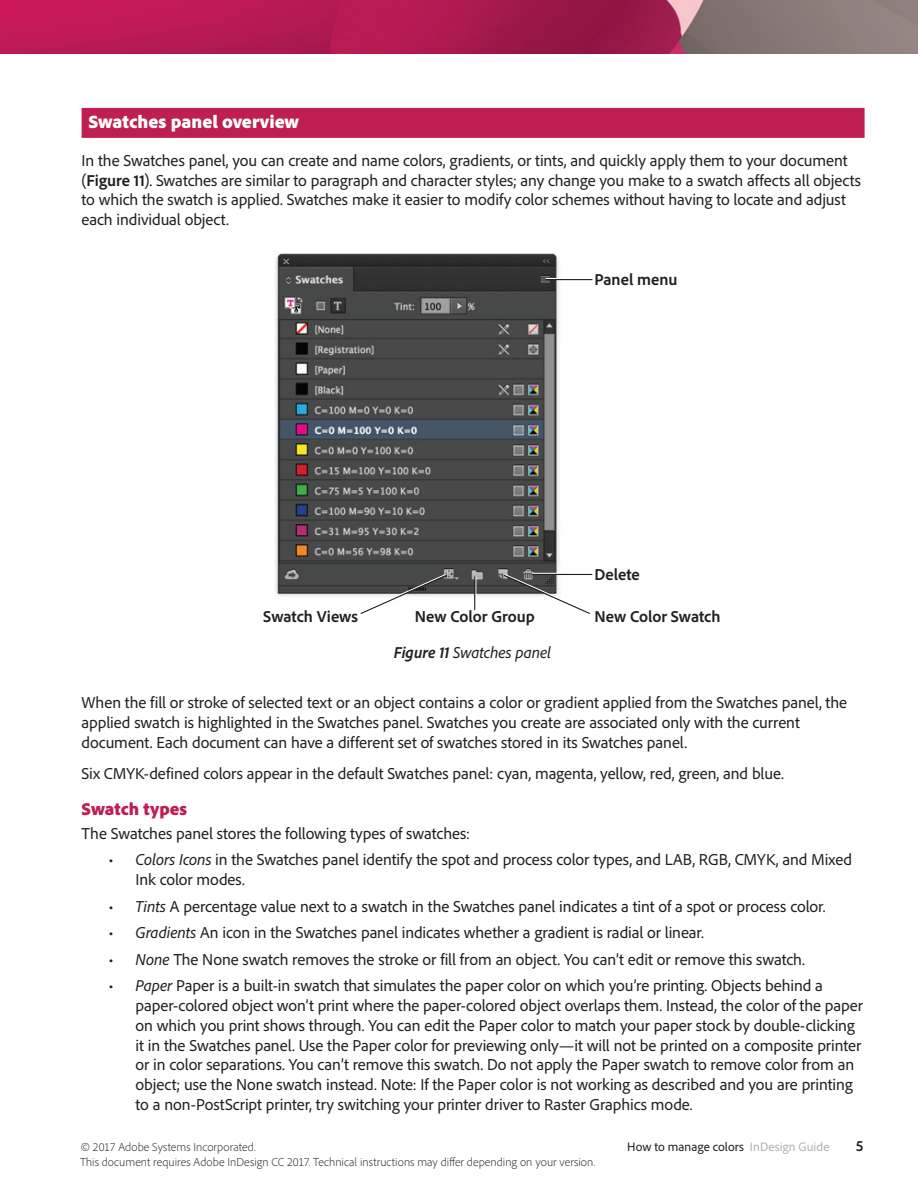
<style>
.page{position:relative;width:918px;height:1188px;background:#fff}
.page>*{position:absolute;margin:0;border:0;box-sizing:border-box;transform-origin:0 0}
.t1{font:900 18.75px "Adobe Clean";color:#fff}
.t2{font:900 18px "Adobe Clean";letter-spacing:.005em;color:#be1e50}
.t3{font:16.5px/19.8px "Adobe Clean";letter-spacing:-.005em;color:#231f20}
.t4{font:700 16.5px "Adobe Clean";color:#231f20}
.t5{font:italic 16.5px "Adobe Clean";letter-spacing:-.005em;color:#231f20}
.t6{font:700 semi-condensed 15px "Adobe Clean";color:#231f20}
.t7{font:12.75px "Adobe Clean";letter-spacing:.005em;color:#231f20}
.t8{font:300 12px "Adobe Clean";letter-spacing:.005em;color:#231f20}
.s1{font-weight:700}
.s2{font-style:italic}
.s3{color:#b3b2b1}
</style>
<div class="page">
<img style="left:0;top:0;width:918px;height:54px">
<div style="left:82px;top:108px;width:783px;height:30px;background:#be1e50"></div>
<img style="left:274px;top:254px;width:310px;height:342px">
<hr style="left:546px;top:278px;width:47px;height:1px;background:#fff">
<hr style="left:545px;top:279px;width:47px;height:1px;background:#231f20">
<svg style="left:502px;top:573px;width:90px;height:41px"></svg>
<svg style="left:358px;top:573px;width:90px;height:41px"></svg>
<hr style="left:475px;top:577px;width:1px;height:33px;background:#fff">
<hr style="left:474px;top:577px;width:1px;height:33px;background:#231f20">
<p class="t1" style="left:88px;top:109px;width:212px">Swatches panel overview</p>
<p class="t3" style="left:82px;top:150px;width:781px">In the Swatches panel, you can create and name colors, gradients, or tints, and quickly apply them to your document (<span class="s1">Figure 11</span>). Swatches are similar to paragraph and character styles; any change you make to a swatch affects all objects to which the swatch is applied. Swatches make it easier to modify color schemes without having to locate and adjust each individual object.</p>
<p class="t4" style="left:594px;top:268px;width:85px">Panel menu</p>
<p class="t4" style="left:594px;top:563px;width:47px">Delete</p>
<p class="t4" style="left:263px;top:606px;width:96px">Swatch Views</p>
<p class="t4" style="left:415px;top:606px;width:121px">New Color Group</p>
<p class="t4" style="left:594px;top:606px;width:128px">New Color Swatch</p>
<p class="t5" style="left:394px;top:642px;width:159px"><span class="s1">Figure 11</span> Swatches panel</p>
<p class="t3" style="left:82px;top:692px;width:767px">When the fill or stroke of selected text or an object contains a color or gradient applied from the Swatches panel, the applied swatch is highlighted in the Swatches panel. Swatches you create are associated only with the current document. Each document can have a different set of swatches stored in its Swatches panel.</p>
<p class="t3" style="left:82px;top:763px;width:704px">Six CMYK-defined colors appear in the default Swatches panel: cyan, magenta, yellow, red, green, and blue.</p>
<p class="t2" style="left:82px;top:797px;width:107px">Swatch types</p>
<p class="t3" style="left:82px;top:823px;width:390px">The Swatches panel stores the following types of swatches:</p>
<p class="t3" style="left:136px;top:849px;width:718px;text-indent:-27px">• <span class="s2">Colors Icons</span> in the Swatches panel identify the spot and process color types, and LAB, RGB, CMYK, and Mixed<br>Ink color modes.</p>
<p class="t3" style="left:109px;top:896px;width:719px">• <span class="s2">Tints</span> A percentage value next to a swatch in the Swatches panel indicates a tint of a spot or process color.</p>
<p class="t3" style="left:109px;top:922px;width:597px">• <span class="s2">Gradients</span> An icon in the Swatches panel indicates whether a gradient is radial or linear.</p>
<p class="t3" style="left:109px;top:949px;width:698px">• <span class="s2">None</span> The None swatch removes the stroke or fill from an object. You can’t edit or remove this swatch.</p>
<p class="t3" style="left:136px;top:975px;width:729px;text-indent:-27px">• <span class="s2">Paper</span> Paper is a built-in swatch that simulates the paper color on which you’re printing. Objects behind a paper-colored object won’t print where the paper-colored object overlaps them. Instead, the color of the paper on which you print shows through. You can edit the Paper color to match your paper stock by double-clicking it in the Swatches panel. Use the Paper color for previewing only—it will not be printed on a composite printer or in color separations. You can’t remove this swatch. Do not apply the Paper swatch to remove color from an object; use the None swatch instead. Note: If the Paper color is not working as described and you are printing to a non-PostScript printer, try switching your printer driver to Raster Graphics mode.</p>
<p class="t8" style="left:81px;top:1139px;width:176px">© 2017 Adobe Systems Incorporated.</p>
<p class="t7" style="left:627px;top:1139px;width:204px">How to manage colors <span class="s3">InDesign Guide</span></p>
<p class="t6" style="left:856px;top:1137px;width:9px">5</p>
<p class="t8" style="left:80px;top:1154px;width:517px">This document requires Adobe InDesign CC 2017. Technical instructions may differ depending on your version.</p>
</div>
